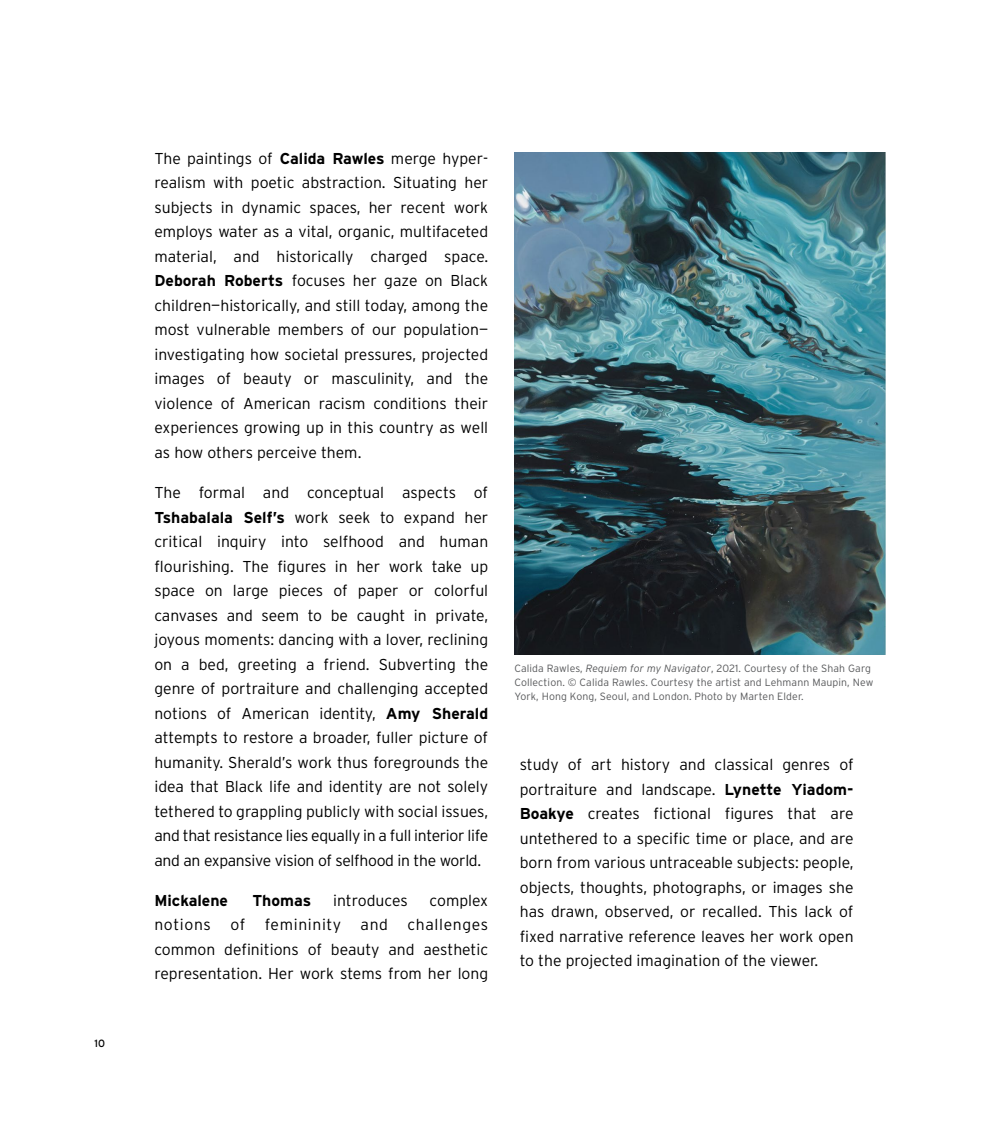
<style>
.page{position:relative;width:1008px;height:1134px;background:#fff}
.page>*{position:absolute;margin:0;border:0;box-sizing:border-box;transform-origin:0 0}
.t1{font:300 15.75px/24.5px "Interstate";color:#000;text-align:justify}
.t2{font:700 15.75px "Interstate";color:#000}
.t3{font:300 10.5px/14px "Interstate";letter-spacing:.01em;color:#58595b}
.t4{font:10.5px "Interstate";color:#000}
.s1{font-weight:700}
.s2{font-style:italic}
</style>
<div class="page">
<img style="left:514px;top:152px;width:371px;height:502px">
<p class="t4" style="left:94px;top:1038px;width:12px">10</p>
<p class="t1" style="left:154px;top:146px;width:335px">The paintings of <span class="s1">Calida Rawles</span> merge hyper&shy;realism with poetic abstraction. Situating her subjects in dynamic spaces, her recent work employs water as a vital, organic, multifaceted material, and historically charged space.<br><span class="s1">Deborah Roberts</span> focuses her gaze on Black children—historically, and still today, among the most vulnerable members of our population— investigating how societal pressures, projected images of beauty or masculinity, and the violence of American racism conditions their experiences growing up in this country as well as how others perceive them.</p>
<p class="t1" style="left:154px;top:480px;width:335px">The formal and conceptual aspects of <span class="s1">Tshabalala Self’s</span> work seek to expand her critical inquiry into selfhood and human flourishing. The figures in her work take up space on large pieces of paper or colorful canvases and seem to be caught in private, joyous moments: dancing with a lover, reclining on a bed, greeting a friend. Subverting the genre of portraiture and challenging accepted notions of American identity, <span class="s1">Amy Sherald </span>attempts to restore a broader, fuller picture of humanity. Sherald’s work thus foregrounds the idea that Black life and identity are not solely tethered to grappling publicly with social issues, and that resistance lies equally in a full interior life and an expansive vision of selfhood in the world.</p>
<p class="t2" style="left:154px;top:892px;width:75px">Mickalene</p>
<p class="t2" style="left:253px;top:892px;width:60px">Thomas</p>
<p class="t1" style="left:333px;top:888px;width:76px">introduces</p>
<p class="t1" style="left:154px;top:888px;width:335px;text-indent:275px">complex notions of femininity and challenges common definitions of beauty and aesthetic representation. Her work stems from her long</p>
<p class="t3" style="left:514px;top:661px;width:360px">Calida Rawles, <span class="s2">Requiem for my Navigator</span>, 2021. Courtesy of the Shah Garg<br>Collection. © Calida Rawles. Courtesy the artist and Lehmann Maupin, New<br>York, Hong Kong, Seoul, and London. Photo by Marten Elder.</p>
<p class="t1" style="left:520px;top:752px;width:335px">study of art history and classical genres of portraiture and landscape. <span class="s1">Lynette Yiadom-Boakye</span> creates fictional figures that are untethered to a specific time or place, and are born from various untraceable subjects: people, objects, thoughts, photographs, or images she has drawn, observed, or recalled. This lack of fixed narrative reference leaves her work open to the projected imagination of the viewer.</p>
</div>
